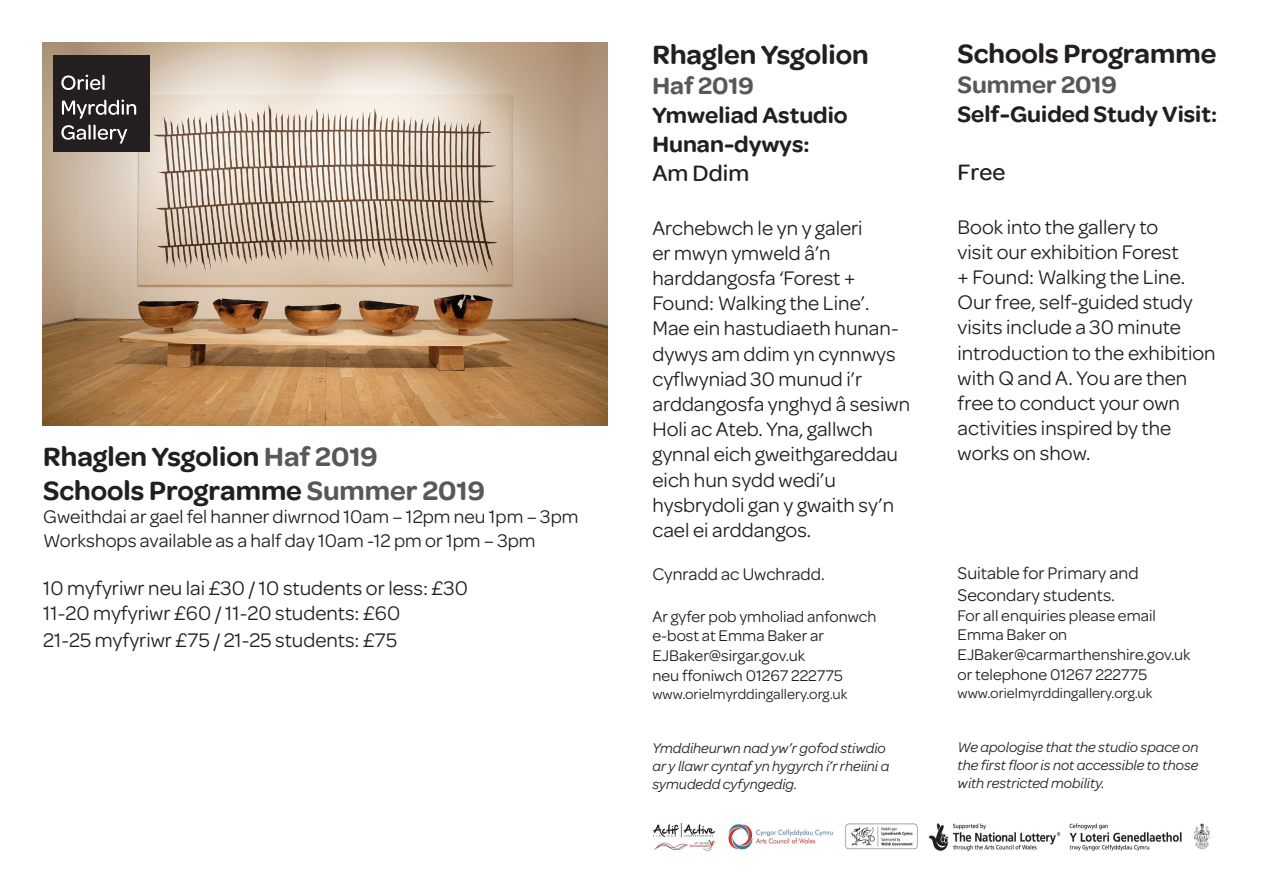
<style>
.page{position:relative;width:1263px;height:893px;background:#fff}
.page>*{position:absolute;margin:0;border:0;box-sizing:border-box;transform-origin:0 0}
.t1{font:600 28.5px "Omnes";color:#231f20}
.t2{font:600 25.5px "Omnes";color:#57585a}
.t3{font:600 24px/28.8px "Omnes";color:#231f20}
.t4{font:500 24px "Omnes";color:#231f20}
.t5{font:21px/25.2px "Omnes";color:#231f20}
.t6{font:19.5px "Omnes";color:#231f20}
.t7{font:18px/21.6px "Omnes";color:#231f20}
.t8{font:16.5px/19.8px "Omnes";color:#231f20}
.t9{font:italic 15px/18px "Omnes";color:#231f20}
.t10{font:15px "Omnes";color:#231f20}
.s1{color:#57585a}
</style>
<div class="page">
<img style="left:654px;top:824px;width:557px;height:26px">
<img style="left:43px;top:43px;width:565px;height:382px">
<div style="left:53px;top:55px;width:97px;height:97px;background:#231f20"></div>
<svg style="left:61px;top:75px;width:44px;height:15px"></svg>
<svg style="left:62px;top:100px;width:74px;height:19px"></svg>
<svg style="left:61px;top:125px;width:66px;height:19px"></svg>
<p class="t1" style="left:43px;top:440px;width:336px">Rhaglen Ysgolion <span class="s1">Haf 2019</span></p>
<p class="t1" style="left:43px;top:474px;width:443px">Schools Programme <span class="s1">Summer 2019</span></p>
<p class="t6" style="left:43px;top:503px;width:537px">Gweithdai ar gael fel hanner diwrnod 10am – 12pm neu 1pm – 3pm</p>
<p class="t6" style="left:43px;top:527px;width:494px">Workshops available as a half day 10am -12 pm or 1pm – 3pm</p>
<p class="t5" style="left:43px;top:574px;width:426px">10 myfyriwr neu lai £30 / 10 students or less: £30</p>
<p class="t5" style="left:43px;top:599px;width:358px">11-20 myfyriwr £60 / 11-20 students: £60</p>
<p class="t5" style="left:43px;top:626px;width:355px">21-25 myfyriwr £75 / 21-25 students: £75</p>
<p class="t1" style="left:652px;top:38px;width:218px">Rhaglen Ysgolion</p>
<p class="t2" style="left:652px;top:71px;width:103px">Haf 2019</p>
<p class="t3" style="left:652px;top:101px;width:197px">Ymweliad Astudio<br>Hunan-dywys:</p>
<p class="t4" style="left:652px;top:159px;width:98px">Am Ddim</p>
<p class="t5" style="left:652px;top:214px;width:259px">Archebwch le yn y galeri<br>er mwyn ymweld â’n harddangosfa ‘Forest +<br>Found: Walking the Line’.<br>Mae ein hastudiaeth hunan&shy;dywys am ddim yn cynnwys cyflwyniad 30 munud i’r arddangosfa ynghyd â sesiwn<br>Holi ac Ateb. Yna, gallwch gynnal eich gweithgareddau eich hun sydd wedi’u hysbrydoli gan y gwaith sy’n cael ei arddangos.</p>
<p class="t7" style="left:652px;top:562px;width:174px">Cynradd ac Uwchradd.</p>
<p class="t8" style="left:652px;top:605px;width:225px">Ar gyfer pob ymholiad anfonwch e-bost at Emma Baker ar</p>
<p class="t8" style="left:652px;top:645px;width:154px">EJBaker@sirgar.gov.uk</p>
<p class="t8" style="left:652px;top:665px;width:192px">neu ffoniwch 01267 222775</p>
<p class="t10" style="left:652px;top:684px;width:196px">www.orielmyrddingallery.org.uk</p>
<p class="t9" style="left:652px;top:738px;width:238px">Ymddiheurwn nad yw’r gofod stiwdio ar y llawr cyntaf yn hygyrch i’r rheiini a symudedd cyfyngedig.</p>
<p class="t1" style="left:957px;top:37px;width:260px">Schools Programme</p>
<p class="t2" style="left:957px;top:70px;width:161px">Summer 2019</p>
<p class="t3" style="left:957px;top:100px;width:261px">Self-Guided Study Visit:</p>
<p class="t4" style="left:957px;top:158px;width:49px">Free</p>
<p class="t5" style="left:957px;top:213px;width:260px">Book into the gallery to<br>visit our exhibition Forest<br>+ Found: Walking the Line.<br>Our free, self-guided study visits include a 30 minute introduction to the exhibition with Q and A. You are then free to conduct your own activities inspired by the works on show.</p>
<p class="t7" style="left:957px;top:561px;width:183px">Suitable for Primary and<br>Secondary students.</p>
<p class="t8" style="left:957px;top:604px;width:200px">For all enquiries please email</p>
<p class="t8" style="left:957px;top:624px;width:111px">Emma Baker on</p>
<p class="t8" style="left:957px;top:644px;width:234px">EJBaker@carmarthenshire.gov.uk</p>
<p class="t8" style="left:957px;top:664px;width:191px">or telephone 01267 222775</p>
<p class="t10" style="left:957px;top:683px;width:196px">www.orielmyrddingallery.org.uk</p>
<p class="t9" style="left:957px;top:737px;width:242px;text-align:justify">We apologise that the studio space on the first floor is not accessible to those with restricted mobility.</p>
</div>
